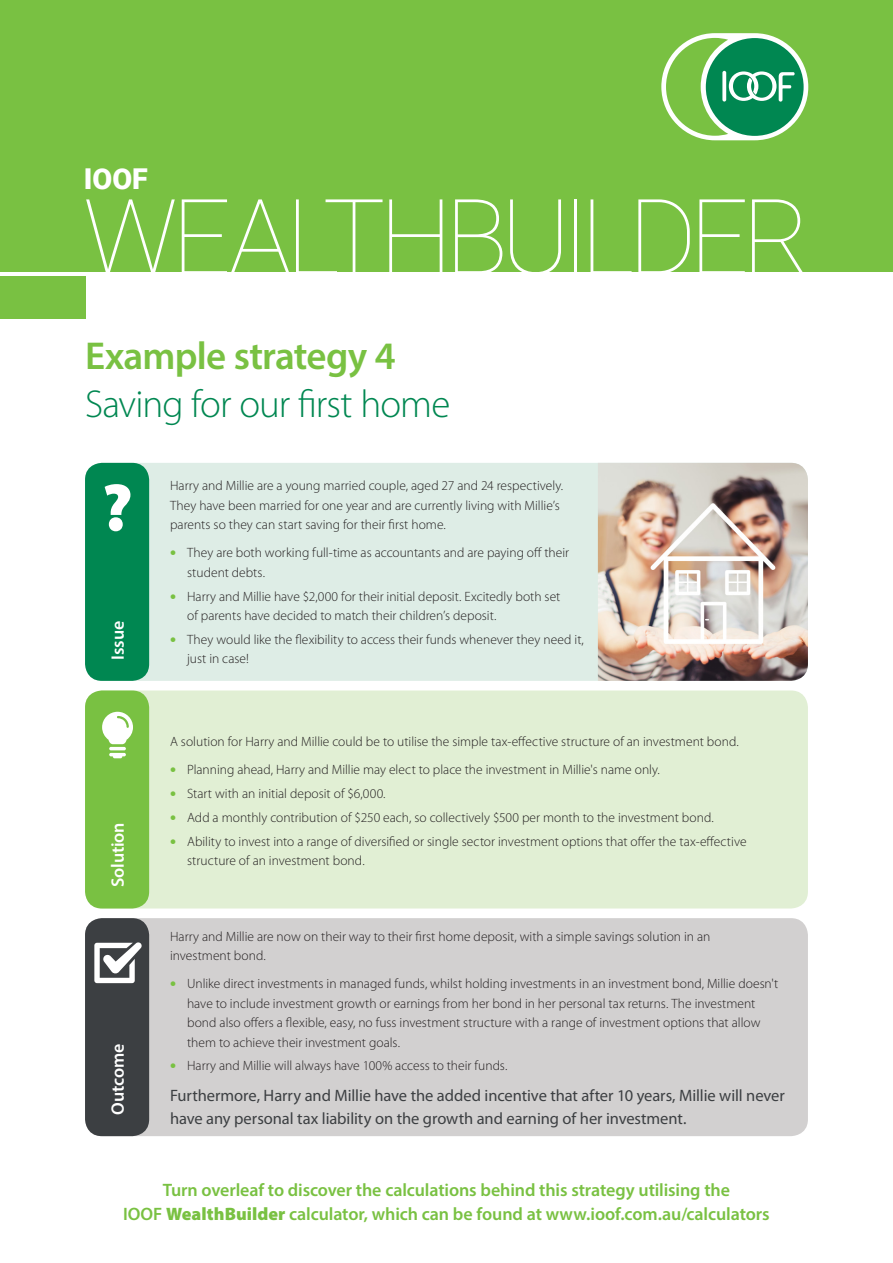
<style>
.page{position:relative;width:893px;height:1263px;background:#fff}
.page>*{position:absolute;margin:0;border:0;box-sizing:border-box;transform-origin:0 0}
.t1{font:100 104.7px "Roboto";letter-spacing:-.07em;color:#fff}
._00_Main_Header{font:300 39px/48px "Myriad Pro";letter-spacing:-.025em;color:#008751}
.t2{font:900 28.8px "Roboto";color:#fff}
._02_Call_to_action{font:600 18px/24px "Myriad Pro";letter-spacing:-.005em;color:#79c142;text-align:center}
._07_Body_Text{font:600 18px "Myriad Pro";letter-spacing:-.005em;color:#fff}
._03_Subhead_3{font:16.5px/22.5px "Myriad Pro";letter-spacing:-.005em;color:#3c3f42}
._07_Body_Text-2{font:300 13.5px/19.5px "Myriad Pro";color:#231f20}
.s1{font-weight:600;color:#79c142}
.s2{font-weight:900;font-size:16.5px;color:#79c142}
.s3{font-weight:900}
</style>
<div class="page">
<div style="left:0;top:277px;width:86px;height:42px;background:#79c142"></div>
<div style="left:0;top:0;width:893px;height:272px;background:#79c142"></div>
<div style="left:661px;top:33px;width:147px;height:107px;background:#fff;border-radius:54px"></div>
<div style="left:706px;top:38px;width:98px;height:98px;background:#008751;border-radius:50%"></div>
<svg style="left:666px;top:38px;width:129px;height:98px"></svg>
<div style="left:85px;top:463px;width:723px;height:218px;background:#deede6;border-radius:17px"></div>
<div style="left:85px;top:690px;width:723px;height:218px;background:#e1efd4;border-radius:17px"></div>
<div style="left:85px;top:918px;width:723px;height:218px;background:#d2d0d0;border-radius:17px"></div>
<div style="left:85px;top:463px;width:64px;height:218px;background:#008751;border-radius:17px"></div>
<div style="left:85px;top:690px;width:64px;height:218px;background:#79c142;border-radius:17px"></div>
<div style="left:85px;top:918px;width:64px;height:218px;background:#3c3f42;border-radius:17px"></div>
<img style="left:598px;top:463px;width:210px;height:218px">
<svg style="left:105px;top:484px;width:25px;height:47px"></svg>
<hr style="left:109px;top:747px;width:17px;height:3px;background:#fff;border-radius:2px">
<svg style="left:109px;top:753px;width:17px;height:5px"></svg>
<svg style="left:102px;top:712px;width:31px;height:32px"></svg>
<svg style="left:94px;top:942px;width:48px;height:41px"></svg>
<h3 class="t2" style="left:84px;top:159px;width:66px">IOOF</h3>
<h1 class="t1" style="left:83px;top:163px;width:729px">WEALTHBUILDER</h1>
<p class="_00_Main_Header" style="left:85px;top:332px;width:367px"><span class="s1">Example strategy 4<br></span>Saving for our first home</p>
<p class="_07_Body_Text" style="left:106px;top:660px;width:40px;rotate:-90deg">Issue</p>
<p class="_07_Body_Text" style="left:106px;top:887px;width:66px;rotate:-90deg">Solution</p>
<p class="_07_Body_Text" style="left:106px;top:1115px;width:73px;rotate:-90deg">Outcome</p>
<p class="_07_Body_Text-2" style="left:170px;top:476px;width:395px">Harry and Millie are a young married couple, aged 27 and 24 respectively.<br>They have been married for one year and are currently living with Millie’s parents so they can start saving for their first home.</p>
<p class="_07_Body_Text-2" style="left:187px;top:543px;width:384px;text-indent:-17px"><span class="s2">•</span> They are both working full-time as accountants and are paying off their student debts.</p>
<p class="_07_Body_Text-2" style="left:187px;top:586px;width:375px;text-indent:-17px"><span class="s2">•</span> Harry and Millie have $2,000 for their initial deposit. Excitedly both set of parents have decided to match their children’s deposit.</p>
<p class="_07_Body_Text-2" style="left:187px;top:629px;width:398px;text-indent:-17px"><span class="s2">•</span> They would like the flexibility to access their funds whenever they need it, just in case!</p>
<p class="_07_Body_Text-2" style="left:170px;top:732px;width:570px">A solution for Harry and Millie could be to utilise the simple tax-effective structure of an investment bond.</p>
<p class="_07_Body_Text-2" style="left:170px;top:760px;width:491px"><span class="s2">•</span> Planning ahead, Harry and Millie may elect to place the investment in Millie's name only.</p>
<p class="_07_Body_Text-2" style="left:170px;top:784px;width:217px"><span class="s2">•</span> Start with an initial deposit of $6,000.</p>
<p class="_07_Body_Text-2" style="left:170px;top:807px;width:545px"><span class="s2">•</span> Add a monthly contribution of $250 each, so collectively $500 per month to the investment bond.</p>
<p class="_07_Body_Text-2" style="left:187px;top:831px;width:561px;text-indent:-17px"><span class="s2">•</span> Ability to invest into a range of diversified or single sector investment options that offer the tax-effective structure of an investment bond.</p>
<p class="_07_Body_Text-2" style="left:170px;top:926px;width:542px">Harry and Millie are now on their way to their first home deposit, with a simple savings solution in an investment bond.</p>
<p class="_07_Body_Text-2" style="left:187px;top:974px;width:593px;text-indent:-17px"><span class="s2">•</span> Unlike direct investments in managed funds, whilst holding investments in an investment bond, Millie doesn't have to include investment growth or earnings from her bond in her personal tax returns. The investment bond also offers a flexible, easy, no fuss investment structure with a range of investment options that allow them to achieve their investment goals.</p>
<p class="_07_Body_Text-2" style="left:170px;top:1056px;width:339px"><span class="s2">•</span> Harry and Millie will always have 100% access to their funds.</p>
<p class="_03_Subhead_3" style="left:170px;top:1084px;width:616px">Furthermore, Harry and Millie have the added incentive that after 10 years, Millie will never have any personal tax liability on the growth and earning of her investment.</p>
<p class="_02_Call_to_action" style="left:123px;top:1178px;width:648px">Turn overleaf to discover the calculations behind this strategy utilising the<br>IOOF <span class="s3">WealthBuilder</span> calculator, which can be found at www.ioof.com.au/calculators</p>
</div>
